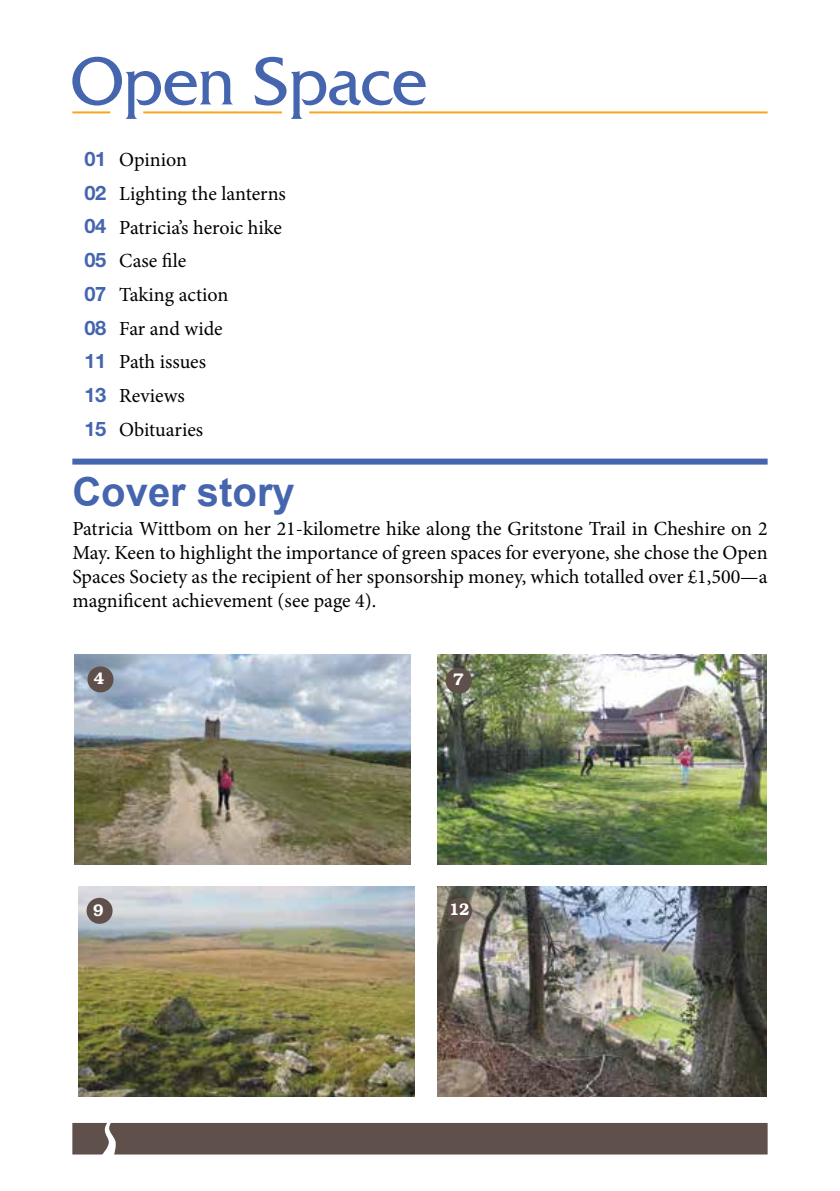
<style>
.page{position:relative;width:840px;height:1191px;background:#fff}
.page>*{position:absolute;margin:0;border:0;box-sizing:border-box;transform-origin:0 0}
.t1{font:700 40px "Arial";color:#4665af}
.t2{font:20px/33.6px "Minion Pro";color:#000}
.t3{font:700 20px/33.8px "Helvetica Neue LT Std";letter-spacing:-.01em;color:#4665af;text-align:justify}
.t4{font:600 16.8px "Bookman IT Cby BT";color:#fff;scale:.95 1}
.t5{font:600 16.8px "Bookman IT Cby BT";color:#fff}
</style>
<div class="page">
<img style="left:437px;top:655px;width:328px;height:210px">
<div style="left:445px;top:668px;width:26px;height:26px;background:#5f504b;border-radius:50%"></div>
<img style="left:75px;top:655px;width:335px;height:210px">
<div style="left:87px;top:666px;width:26px;height:26px;background:#5f504b;border-radius:50%"></div>
<svg style="left:72px;top:56px;width:161px;height:63px"></svg>
<svg style="left:254px;top:57px;width:171px;height:62px"></svg>
<hr style="left:72px;top:111px;width:38px;height:2px;background:#faa61c">
<hr style="left:143px;top:111px;width:139px;height:2px;background:#faa61c">
<hr style="left:309px;top:111px;width:458px;height:2px;background:#faa61c">
<div style="left:72px;top:458px;width:695px;height:6px;background:#4665af"></div>
<img style="left:78px;top:886px;width:336px;height:210px">
<img style="left:437px;top:886px;width:328px;height:210px">
<div style="left:86px;top:897px;width:26px;height:26px;background:#5f504b;border-radius:50%"></div>
<div style="left:447px;top:897px;width:24px;height:26px;background:#5f504b;border-radius:50%"></div>
<div style="left:72px;top:1123px;width:695px;height:31px;background:#5f504b"></div>
<p class="t3" style="left:84px;top:141px;width:24px">01<br>02<br>04<br>05<br>07<br>08<br>11<br>13<br>15</p>
<p class="t2" style="left:119px;top:143px;width:168px">Opinion<br>Lighting the lanterns<br>Patricia’s heroic hike<br>Case file<br>Taking action<br>Far and wide<br>Path issues<br>Reviews<br>Obituaries</p>
<h1 class="t1" style="left:72px;top:463px;width:224px">Cover story</h1>
<p class="t2" style="left:72px;top:516px;width:696px;line-height:24px;text-align:justify">Patricia Wittbom on her 21-kilometre hike along the Gritstone Trail in Cheshire on 2<br>May. Keen to highlight the importance of green spaces for everyone, she chose the Open Spaces Society as the recipient of her sponsorship money, which totalled over £1,500—a magnificent achievement (see page 4).</p>
<p class="t5" style="left:93px;top:668px;width:12px">4</p>
<p class="t5" style="left:452px;top:669px;width:12px">7</p>
<p class="t4" style="left:93px;top:900px;width:12px">9</p>
<p class="t4" style="left:448px;top:899px;width:23px">12</p>
</div>
